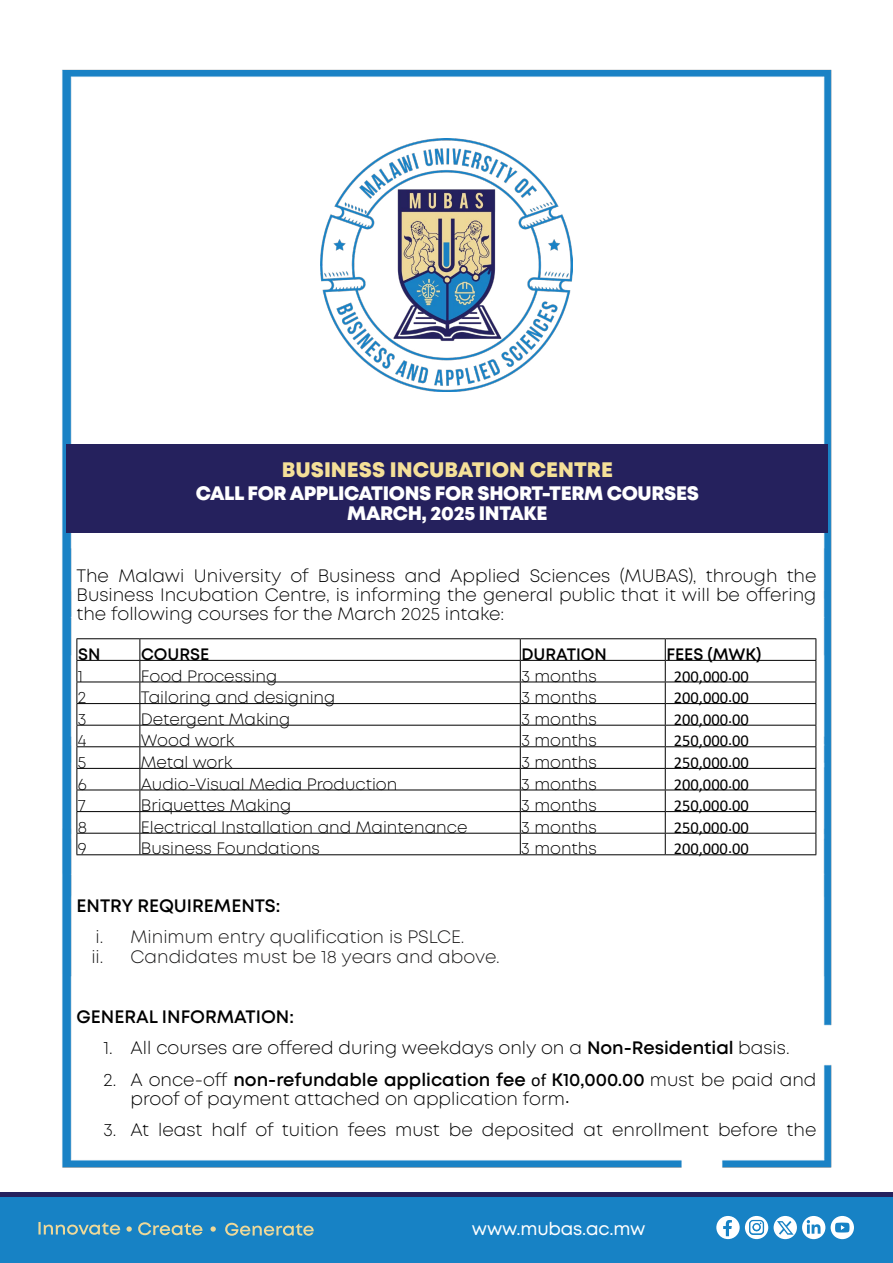
<style>
.page{position:relative;width:893px;height:1263px;background:#fff}
.page>*{position:absolute;margin:0;border:0;box-sizing:border-box;transform-origin:0 0}
.t1{font:800 21px "Mont";color:#f5e098}
.t2{font:800 19.5px/19.5px "Mont";letter-spacing:-.02em;color:#fff;text-align:center}
.t3{font:300 18px/19.4px "Mont";color:#000;text-align:justify}
.t4{font:300 18px/19.4px "Mont";color:#181717}
.t5{font:600 18px "Mont";color:#000}
.t6{font:18px "Mont";letter-spacing:-.01em;color:#fff}
.t7{font:300 16.5px "Mont";color:#000}
.t8{font:16.5px "Calibri";color:#000}
.t9{font:600 16.5px "Mont";color:#000}
.s1{font-weight:600}
.s2{font-family:"Calibri";font-weight:400}
</style>
<div class="page">
<img style="left:0;top:69px;width:893px;height:1194px">
<div style="left:67px;top:445px;width:761px;height:88px;background:#25215d"></div>
<img style="left:320px;top:139px;width:252px;height:252px">
<hr style="left:76px;top:638px;width:64px;height:1px;background:#000">
<hr style="left:140px;top:638px;width:380px;height:1px;background:#000">
<hr style="left:520px;top:638px;width:145px;height:1px;background:#000">
<hr style="left:665px;top:638px;width:151px;height:1px;background:#000">
<svg style="left:76px;top:639px;width:1px;height:215px"></svg>
<hr style="left:76px;top:660px;width:64px;height:1px;background:#000">
<hr style="left:140px;top:660px;width:380px;height:1px;background:#000">
<hr style="left:520px;top:660px;width:145px;height:1px;background:#000">
<hr style="left:665px;top:660px;width:151px;height:1px;background:#000">
<hr style="left:76px;top:682px;width:64px;height:1px;background:#000">
<hr style="left:140px;top:682px;width:380px;height:1px;background:#000">
<hr style="left:520px;top:682px;width:145px;height:1px;background:#000">
<hr style="left:665px;top:682px;width:151px;height:1px;background:#000">
<hr style="left:76px;top:703px;width:64px;height:1px;background:#000">
<hr style="left:140px;top:703px;width:380px;height:1px;background:#000">
<hr style="left:520px;top:703px;width:145px;height:1px;background:#000">
<hr style="left:665px;top:703px;width:151px;height:1px;background:#000">
<hr style="left:76px;top:725px;width:64px;height:1px;background:#000">
<hr style="left:140px;top:725px;width:380px;height:1px;background:#000">
<hr style="left:520px;top:725px;width:145px;height:1px;background:#000">
<hr style="left:665px;top:725px;width:151px;height:1px;background:#000">
<hr style="left:76px;top:746px;width:64px;height:1px;background:#000">
<hr style="left:140px;top:746px;width:380px;height:1px;background:#000">
<hr style="left:520px;top:746px;width:145px;height:1px;background:#000">
<hr style="left:665px;top:746px;width:151px;height:1px;background:#000">
<hr style="left:76px;top:768px;width:64px;height:1px;background:#000">
<hr style="left:140px;top:768px;width:380px;height:1px;background:#000">
<hr style="left:520px;top:768px;width:145px;height:1px;background:#000">
<hr style="left:665px;top:768px;width:151px;height:1px;background:#000">
<hr style="left:76px;top:790px;width:64px;height:1px;background:#000">
<hr style="left:140px;top:790px;width:380px;height:1px;background:#000">
<hr style="left:520px;top:790px;width:145px;height:1px;background:#000">
<hr style="left:665px;top:790px;width:151px;height:1px;background:#000">
<hr style="left:76px;top:811px;width:64px;height:1px;background:#000">
<hr style="left:140px;top:811px;width:380px;height:1px;background:#000">
<hr style="left:520px;top:811px;width:145px;height:1px;background:#000">
<hr style="left:665px;top:811px;width:151px;height:1px;background:#000">
<hr style="left:76px;top:833px;width:64px;height:1px;background:#000">
<hr style="left:140px;top:833px;width:380px;height:1px;background:#000">
<hr style="left:520px;top:833px;width:145px;height:1px;background:#000">
<hr style="left:665px;top:833px;width:151px;height:1px;background:#000">
<hr style="left:76px;top:854px;width:64px;height:1px;background:#000">
<hr style="left:140px;top:854px;width:380px;height:1px;background:#000">
<hr style="left:520px;top:854px;width:145px;height:1px;background:#000">
<hr style="left:665px;top:854px;width:151px;height:1px;background:#000">
<svg style="left:140px;top:639px;width:1px;height:215px"></svg>
<svg style="left:520px;top:639px;width:1px;height:215px"></svg>
<svg style="left:665px;top:639px;width:1px;height:215px"></svg>
<svg style="left:815px;top:639px;width:1px;height:215px"></svg>
<p class="t1" style="left:282px;top:456px;width:333px">BUSINESS INCUBATION CENTRE</p>
<p class="t2" style="left:196px;top:484px;width:505px">CALL FOR APPLICATIONS FOR SHORT-TERM COURSES<br>MARCH, 2025 INTAKE</p>
<p class="t3" style="left:76px;top:566px;width:741px">The Malawi University of Business and Applied Sciences (MUBAS), through the Business Incubation Centre, is informing the general public that it will be offering the following courses for the March 2025 intake:</p>
<p class="t9" style="left:78px;top:644px;width:24px">SN</p>
<p class="t9" style="left:141px;top:644px;width:70px">COURSE</p>
<p class="t9" style="left:521px;top:644px;width:87px">DURATION</p>
<p class="t9" style="left:666px;top:644px;width:97px">FEES (MWK)</p>
<p class="t7" style="left:78px;top:665px;width:7px">1</p>
<p class="t7" style="left:141px;top:665px;width:138px">Food Processing</p>
<p class="t7" style="left:521px;top:665px;width:77px">3 months</p>
<p class="t8" style="left:674px;top:665px;width:77px">200,000.00</p>
<p class="t7" style="left:78px;top:687px;width:10px">2</p>
<p class="t7" style="left:141px;top:687px;width:196px">Tailoring and designing</p>
<p class="t7" style="left:521px;top:687px;width:77px">3 months</p>
<p class="t8" style="left:674px;top:686px;width:77px">200,000.00</p>
<p class="t7" style="left:78px;top:709px;width:10px">3</p>
<p class="t7" style="left:141px;top:709px;width:151px">Detergent Making</p>
<p class="t7" style="left:521px;top:709px;width:77px">3 months</p>
<p class="t8" style="left:674px;top:708px;width:77px">200,000.00</p>
<p class="t7" style="left:78px;top:730px;width:10px">4</p>
<p class="t7" style="left:141px;top:730px;width:95px">Wood work</p>
<p class="t7" style="left:521px;top:730px;width:77px">3 months</p>
<p class="t8" style="left:674px;top:729px;width:77px">250,000.00</p>
<p class="t7" style="left:78px;top:752px;width:10px">5</p>
<p class="t7" style="left:141px;top:752px;width:93px">Metal work</p>
<p class="t7" style="left:521px;top:752px;width:77px">3 months</p>
<p class="t8" style="left:674px;top:751px;width:77px">250,000.00</p>
<p class="t7" style="left:78px;top:773px;width:10px">6</p>
<p class="t7" style="left:141px;top:773px;width:258px">Audio-Visual Media Production</p>
<p class="t7" style="left:521px;top:773px;width:77px">3 months</p>
<p class="t8" style="left:674px;top:773px;width:77px">200,000.00</p>
<p class="t7" style="left:78px;top:795px;width:9px">7</p>
<p class="t7" style="left:141px;top:795px;width:152px">Briquettes Making</p>
<p class="t7" style="left:521px;top:795px;width:77px">3 months</p>
<p class="t8" style="left:674px;top:794px;width:77px">250,000.00</p>
<p class="t7" style="left:78px;top:817px;width:11px">8</p>
<p class="t7" style="left:141px;top:817px;width:328px">Electrical Installation and Maintenance</p>
<p class="t7" style="left:521px;top:817px;width:77px">3 months</p>
<p class="t8" style="left:674px;top:816px;width:77px">250,000.00</p>
<p class="t7" style="left:78px;top:838px;width:10px">9</p>
<p class="t7" style="left:141px;top:838px;width:181px">Business Foundations</p>
<p class="t7" style="left:521px;top:838px;width:77px">3 months</p>
<p class="t8" style="left:674px;top:837px;width:77px">200,000.00</p>
<p class="t5" style="left:76px;top:894px;width:205px">ENTRY REQUIREMENTS:</p>
<p class="t4" style="left:91px;top:927px;width:410px">i. Minimum entry qualification is PSLCE.<br>ii. Candidates must be 18 years and above.</p>
<p class="t5" style="left:76px;top:1005px;width:219px">GENERAL INFORMATION:</p>
<p class="t3" style="left:104px;top:1038px;width:688px">1. All courses are offered during weekdays only on a <span class="s1">Non-Residential</span> basis.</p>
<p class="t3" style="left:130px;top:1070px;width:687px;text-indent:-27px">2. A once-off <span class="s1">non-refundable application fee</span> <span class="s2">of</span> <span class="s1">K10,000.00</span> must be paid and proof of payment attached on application form<span class="s2">.</span></p>
<p class="t3" style="left:104px;top:1120px;width:714px">3. At least half of tuition fees must be deposited at enrollment before the</p>
<p class="t6" style="left:472px;top:1217px;width:175px">www.mubas.ac.mw</p>
</div>
